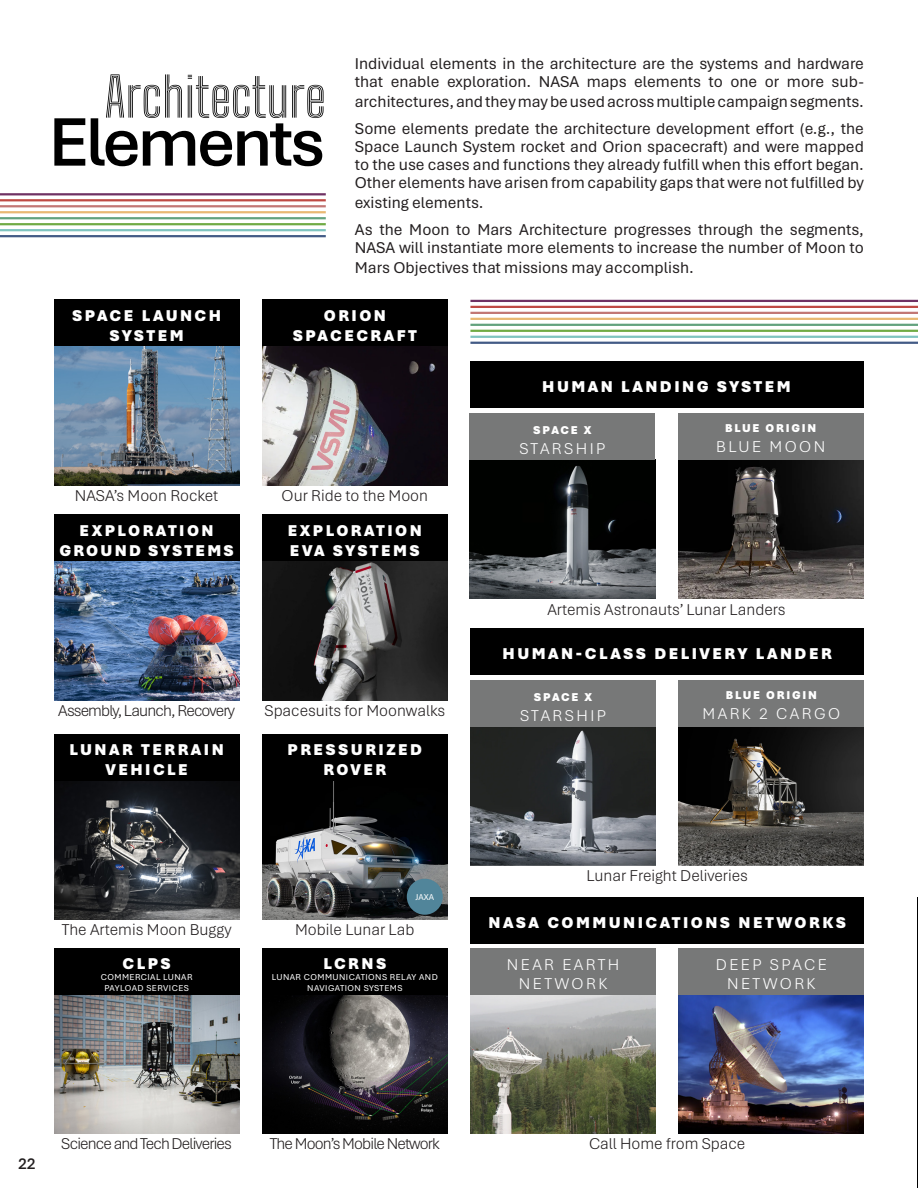
<style>
.page{position:relative;width:918px;height:1188px;background:#fff}
.page>*{position:absolute;margin:0;border:0;box-sizing:border-box;transform-origin:0 0}
.t1{font:600 72px "Aptos";letter-spacing:-.05em;color:#000}
.t2{font:100 54px "Big Shoulders Inline Text";color:#000}
.t3{font:16.5px/18px "Aptos";color:#231f20}
.t4{font:900 16.5px/19.8px "Aptos";letter-spacing:.15em;color:#fff;text-align:center}
.t5{font:300 16.5px "Aptos";color:#231f20}
.t6{font:300 16.5px "Aptos";letter-spacing:-.05em;color:#231f20}
.t7{font:300 16.5px "Aptos";letter-spacing:.15em;color:#fff}
.t8{font:600 16.5px "Aptos";color:#231f20}
.t9{font:900 12px "Aptos";letter-spacing:.15em;color:#fff}
.t10{font:9px/10.9px "Aptos";letter-spacing:.05em;color:#fff;text-align:center}
</style>
<div class="page">
<hr style="left:917px;top:897px;width:1px;height:291px;background:#000">
<hr style="left:0;top:193px;width:326px;height:2px;background:#6f3163">
<hr style="left:0;top:199px;width:326px;height:2px;background:#bf4a44">
<hr style="left:0;top:205px;width:326px;height:2px;background:#c27775">
<hr style="left:0;top:217px;width:326px;height:2px;background:#63a27e">
<hr style="left:0;top:211px;width:326px;height:2px;background:#e9b873">
<hr style="left:0;top:223px;width:326px;height:2px;background:#70ab45">
<hr style="left:0;top:229px;width:326px;height:2px;background:#7fc4c0">
<hr style="left:0;top:235px;width:326px;height:2px;background:#435b86">
<img style="left:54px;top:346px;width:185px;height:139px">
<img style="left:262px;top:346px;width:186px;height:139px">
<div style="left:262px;top:300px;width:186px;height:46px;background:#000"></div>
<div style="left:54px;top:300px;width:185px;height:46px;background:#000"></div>
<img style="left:54px;top:561px;width:185px;height:139px">
<img style="left:262px;top:561px;width:186px;height:139px">
<div style="left:54px;top:515px;width:185px;height:46px;background:#000"></div>
<div style="left:262px;top:515px;width:186px;height:46px;background:#000"></div>
<img style="left:54px;top:780px;width:185px;height:139px">
<img style="left:262px;top:780px;width:186px;height:139px">
<div style="left:54px;top:734px;width:185px;height:46px;background:#000"></div>
<div style="left:262px;top:734px;width:186px;height:46px;background:#000"></div>
<div style="left:407px;top:879px;width:36px;height:36px;background:#51859a;border-radius:50%"></div>
<img style="left:262px;top:995px;width:186px;height:139px">
<img style="left:54px;top:995px;width:185px;height:139px">
<div style="left:54px;top:949px;width:185px;height:46px;background:#000"></div>
<div style="left:262px;top:949px;width:186px;height:46px;background:#000"></div>
<div style="left:470px;top:362px;width:393px;height:46px;background:#000"></div>
<img style="left:678px;top:459px;width:185px;height:139px">
<img style="left:470px;top:459px;width:185px;height:139px">
<div style="left:470px;top:413px;width:185px;height:46px;background:#777878"></div>
<div style="left:678px;top:413px;width:185px;height:46px;background:#777878"></div>
<img style="left:470px;top:726px;width:186px;height:139px">
<img style="left:679px;top:726px;width:185px;height:139px">
<div style="left:470px;top:628px;width:394px;height:47px;background:#000"></div>
<div style="left:470px;top:680px;width:186px;height:46px;background:#777878"></div>
<div style="left:679px;top:680px;width:185px;height:46px;background:#777878"></div>
<img style="left:470px;top:995px;width:186px;height:139px">
<img style="left:679px;top:995px;width:185px;height:139px">
<div style="left:470px;top:897px;width:394px;height:46px;background:#000"></div>
<div style="left:470px;top:949px;width:186px;height:46px;background:#777878"></div>
<div style="left:679px;top:949px;width:185px;height:46px;background:#777878"></div>
<hr style="left:470px;top:300px;width:448px;height:2px;background:#6f3163">
<hr style="left:470px;top:306px;width:448px;height:2px;background:#bf4a44">
<hr style="left:470px;top:312px;width:448px;height:2px;background:#c27775">
<hr style="left:470px;top:324px;width:448px;height:2px;background:#63a27e">
<hr style="left:470px;top:318px;width:448px;height:2px;background:#e9b873">
<hr style="left:470px;top:330px;width:448px;height:2px;background:#70ab45">
<hr style="left:470px;top:336px;width:448px;height:2px;background:#7fc4c0">
<hr style="left:470px;top:342px;width:448px;height:2px;background:#435b86">
<p class="t2" style="left:105px;top:59px;width:223px">Architecture</p>
<p class="t1" style="left:48px;top:93px;width:279px">Elements</p>
<p class="t3" style="left:355px;top:54px;width:511px">Individual elements in the architecture are the systems and hardware that enable exploration. NASA maps elements to one or more sub-</p>
<p class="t3" style="left:355px;top:92px;width:511px">architectures, and they may be used across multiple campaign segments.</p>
<p class="t3" style="left:355px;top:119px;width:511px;text-align:justify">Some elements predate the architecture development effort (e.g., the Space Launch System rocket and Orion spacecraft) and were mapped to the use cases and functions they already fulfill when this effort began.<br>Other elements have arisen from capability gaps that were not fulfilled by</p>
<p class="t3" style="left:355px;top:193px;width:130px">existing elements.</p>
<p class="t3" style="left:355px;top:220px;width:511px">As the Moon to Mars Architecture progresses through the segments,<br>NASA will instantiate more elements to increase the number of Moon to</p>
<p class="t3" style="left:355px;top:258px;width:340px">Mars Objectives that missions may accomplish.</p>
<p class="t4" style="left:72px;top:305px;width:151px">SPACE LAUNCH</p>
<p class="t4" style="left:110px;top:325px;width:76px">SYSTEM</p>
<p class="t4" style="left:293px;top:305px;width:126px">ORION<br>SPACECRAFT</p>
<p class="t5" style="left:75px;top:484px;width:145px">NASA’s Moon Rocket</p>
<p class="t5" style="left:282px;top:484px;width:148px">Our Ride to the Moon</p>
<p class="t4" style="left:59px;top:520px;width:176px">EXPLORATION<br>GROUND SYSTEMS</p>
<p class="t4" style="left:288px;top:520px;width:136px;text-align:left">EXPLORATION<br>EVA SYSTEMS</p>
<p class="t6" style="left:58px;top:699px;width:178px">Assembly, Launch, Recovery</p>
<p class="t5" style="left:265px;top:699px;width:182px">Spacesuits for Moonwalks</p>
<p class="t4" style="left:288px;top:739px;width:136px">PRESSURIZED</p>
<p class="t4" style="left:323px;top:759px;width:64px">ROVER</p>
<p class="t4" style="left:70px;top:739px;width:156px">LUNAR TERRAIN<br>VEHICLE</p>
<p class="t10" style="left:416px;top:891px;width:20px">JAXA</p>
<p class="t5" style="left:62px;top:918px;width:171px">The Artemis Moon Buggy</p>
<p class="t5" style="left:295px;top:918px;width:121px">Mobile Lunar Lab</p>
<p class="t4" style="left:323px;top:953px;width:64px">LCRNS</p>
<p class="t10" style="left:272px;top:971px;width:168px">LUNAR COMMUNICATIONS RELAY AND<br>NAVIGATION SYSTEMS</p>
<p class="t4" style="left:123px;top:953px;width:50px">CLPS</p>
<p class="t10" style="left:101px;top:971px;width:93px">COMMERCIAL LUNAR<br>PAYLOAD SERVICES</p>
<p class="t4" style="left:542px;top:376px;width:250px">HUMAN LANDING SYSTEM</p>
<p class="t9" style="left:533px;top:422px;width:60px">SPACE X</p>
<p class="t7" style="left:519px;top:437px;width:88px">STARSHIP</p>
<p class="t9" style="left:725px;top:420px;width:93px">BLUE ORIGIN</p>
<p class="t7" style="left:716px;top:435px;width:111px">BLUE MOON</p>
<p class="t5" style="left:547px;top:598px;width:240px">Artemis Astronauts’ Lunar Landers</p>
<p class="t4" style="left:503px;top:643px;width:331px">HUMAN-CLASS DELIVERY LANDER</p>
<p class="t9" style="left:534px;top:689px;width:60px">SPACE X</p>
<p class="t7" style="left:520px;top:704px;width:88px">STARSHIP</p>
<p class="t9" style="left:726px;top:687px;width:93px">BLUE ORIGIN</p>
<p class="t7" style="left:703px;top:702px;width:139px">MARK 2 CARGO</p>
<p class="t5" style="left:586px;top:864px;width:163px">Lunar Freight Deliveries</p>
<p class="t4" style="left:489px;top:912px;width:359px">NASA COMMUNICATIONS NETWORKS</p>
<p class="t7" style="left:507px;top:953px;width:114px">NEAR EARTH</p>
<p class="t7" style="left:519px;top:973px;width:90px">NETWORK</p>
<p class="t7" style="left:716px;top:953px;width:113px">DEEP SPACE</p>
<p class="t7" style="left:727px;top:973px;width:90px">NETWORK</p>
<p class="t8" style="left:18px;top:1152px;width:19px">22</p>
<p class="t6" style="left:61px;top:1133px;width:172px">Science and Tech Deliveries</p>
<p class="t6" style="left:270px;top:1133px;width:172px">The Moon’s Mobile Network</p>
<p class="t5" style="left:589px;top:1133px;width:158px">Call Home from Space</p>
</div>
